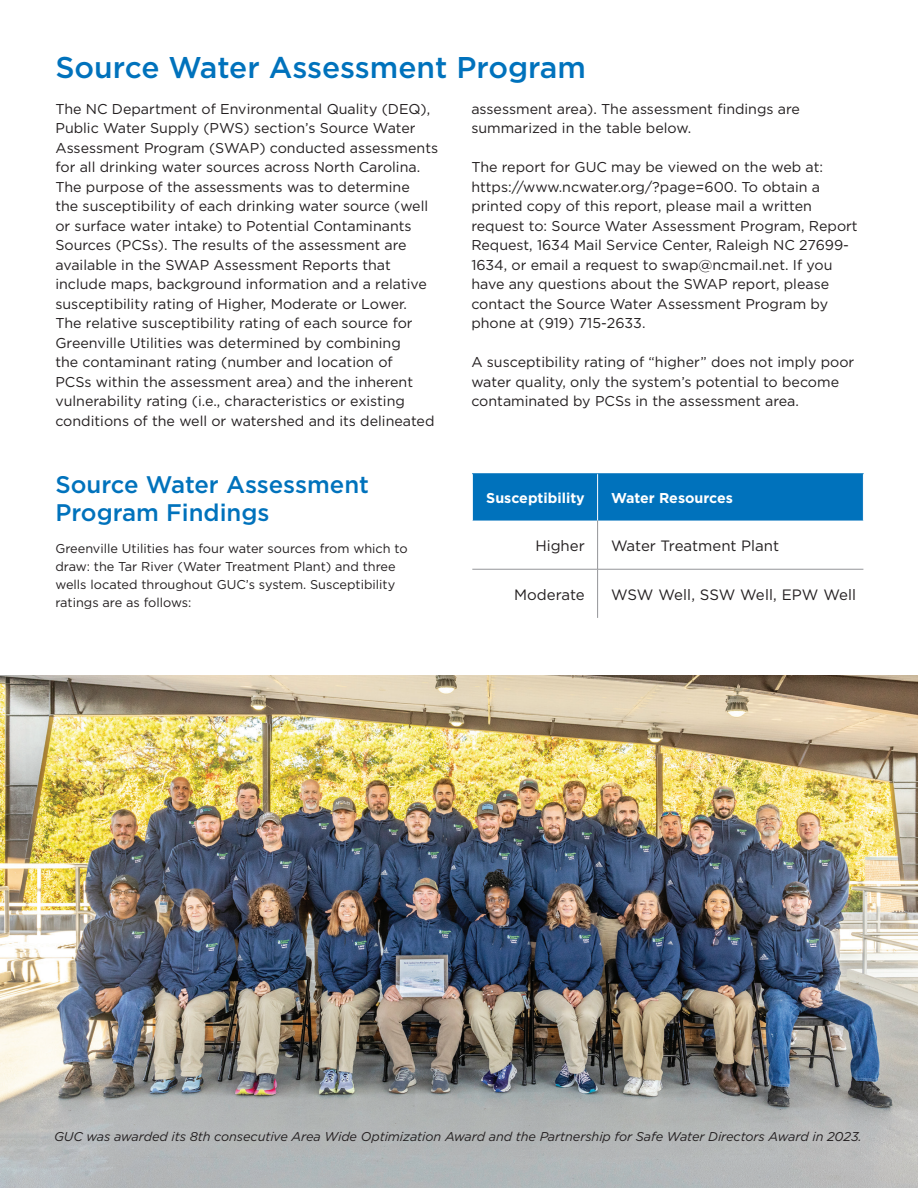
<style>
.page{position:relative;width:918px;height:1188px;background:#fff}
.page>*{position:absolute;margin:0;border:0;box-sizing:border-box;transform-origin:0 0}
.t1{font:500 30px "Gotham";color:#0072bc}
.t2{font:500 24px/28.5px "Gotham";color:#0072bc}
.t3{font:15px "Gotham";color:#231f20}
.t4{font:14.25px/19.5px "Gotham";color:#231f20}
.t5{font:700 14.25px "Gotham";color:#fff}
.t6{font:12.75px/18px "Gotham";color:#231f20}
.t7{font:italic 12.75px "Gotham";letter-spacing:-.01em;color:#231f20}
</style>
<div class="page">
<div style="left:473px;top:474px;width:390px;height:47px;background:#0072bc"></div>
<hr style="left:472px;top:473px;width:126px;height:1px;background:#0072bc">
<hr style="left:598px;top:473px;width:266px;height:1px;background:#0072bc">
<hr style="left:597px;top:474px;width:1px;height:47px;background:#fff">
<hr style="left:597px;top:521px;width:1px;height:48px;background:#939598">
<hr style="left:597px;top:569px;width:1px;height:49px;background:#939598">
<hr style="left:472px;top:569px;width:126px;height:1px;background:#939598">
<hr style="left:598px;top:569px;width:265px;height:1px;background:#939598">
<img style="left:0;top:675px;width:918px;height:513px">
<p class="t1" style="left:55px;top:48px;width:532px">Source Water Assessment Program</p>
<p class="t4" style="left:55px;top:99px;width:384px">The NC Department of Environmental Quality (DEQ), Public Water Supply (PWS) section’s Source Water Assessment Program (SWAP) conducted assessments for all drinking water sources across North Carolina.<br>The purpose of the assessments was to determine<br>the susceptibility of each drinking water source (well or surface water intake) to Potential Contaminants Sources (PCSs). The results of the assessment are available in the SWAP Assessment Reports that include maps, background information and a relative susceptibility rating of Higher, Moderate or Lower.<br>The relative susceptibility rating of each source for Greenville Utilities was determined by combining<br>the contaminant rating (number and location of<br>PCSs within the assessment area) and the inherent vulnerability rating (i.e., characteristics or existing conditions of the well or watershed and its delineated</p>
<p class="t4" style="left:471px;top:99px;width:330px">assessment area). The assessment findings are summarized in the table below.</p>
<p class="t4" style="left:471px;top:157px;width:388px">The report for GUC may be viewed on the web at: https://www.ncwater.org/?page=600. To obtain a printed copy of this report, please mail a written request to: Source Water Assessment Program, Report Request, 1634 Mail Service Center, Raleigh NC 27699- 1634, or email a request to swap@ncmail.net. If you have any questions about the SWAP report, please contact the Source Water Assessment Program by phone at (919) 715-2633.</p>
<p class="t4" style="left:471px;top:352px;width:385px">A susceptibility rating of “higher” does not imply poor water quality, only the system’s potential to become contaminated by PCSs in the assessment area.</p>
<p class="t2" style="left:55px;top:470px;width:315px">Source Water Assessment<br>Program Findings</p>
<p class="t6" style="left:55px;top:539px;width:354px">Greenville Utilities has four water sources from which to draw: the Tar River (Water Treatment Plant) and three wells located throughout GUC’s system. Susceptibility ratings are as follows:</p>
<p class="t5" style="left:486px;top:488px;width:100px">Susceptibility</p>
<p class="t5" style="left:611px;top:488px;width:123px">Water Resources</p>
<p class="t3" style="left:535px;top:536px;width:51px">Higher</p>
<p class="t3" style="left:611px;top:536px;width:170px">Water Treatment Plant</p>
<p class="t3" style="left:514px;top:585px;width:72px">Moderate</p>
<p class="t3" style="left:611px;top:585px;width:247px">WSW Well, SSW Well, EPW Well</p>
<p class="t7" style="left:54px;top:1128px;width:809px">GUC was awarded its 8th consecutive Area Wide Optimization Award and the Partnership for Safe Water Directors Award in 2023.</p>
</div>
